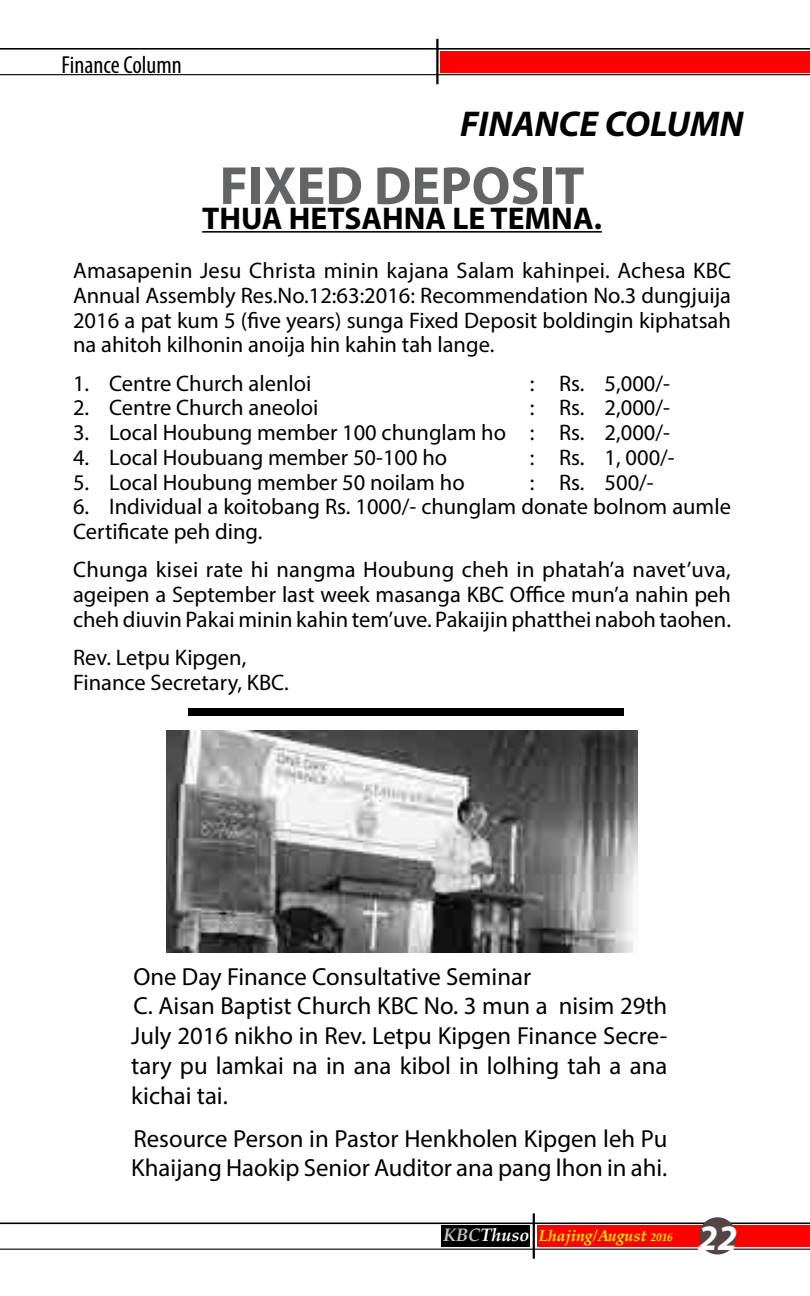
<style>
.page{position:relative;width:810px;height:1296px;background:#fff}
.page>*{position:absolute;margin:0;border:0;box-sizing:border-box;transform-origin:0 0}
.t1{font:700 54px "Myriad Pro";color:#636466}
.t2{font:italic 700 36px "Myriad Pro";color:#000}
.t3{font:italic 700 36px "Myriad Pro";color:#fff}
.t4{font:700 31.5px "Myriad Pro";color:#000}
.t5{font:24.75px/29.7px "Myriad Pro";color:#000}
.t6{font:condensed 24.75px "Myriad Pro";color:#000}
.t7{font:22.5px/24.8px "Myriad Pro";color:#000;text-align:justify}
.t8{font:italic 700 15.75px "Palatino Linotype";color:#fff200}
.s1{font-size:18px;color:#c2c4c6}
.s2{font-size:18px;color:#fff}
.s3{font-size:11.25px}
</style>
<div class="page">
<div style="left:440px;top:51px;width:370px;height:21px;background:#f00"></div>
<div style="left:537px;top:1226px;width:273px;height:21px;background:#f00"></div>
<div style="left:441px;top:1226px;width:89px;height:21px;background:#000"></div>
<hr style="left:0;top:48px;width:810px;height:2px;background:#000">
<hr style="left:0;top:1223px;width:810px;height:1px;background:#000">
<hr style="left:0;top:74px;width:810px;height:1px;background:#000">
<hr style="left:0;top:1249px;width:810px;height:1px;background:#000">
<hr style="left:436px;top:39px;width:3px;height:45px;background:#000">
<hr style="left:533px;top:1213px;width:2px;height:46px;background:#000">
<div style="left:699px;top:1217px;width:37px;height:38px;background:#544545;border-radius:50%"></div>
<div style="left:188px;top:709px;width:436px;height:7px;background:#000"></div>
<hr style="left:202px;top:231px;width:400px;height:2px;background:#000">
<img style="left:167px;top:731px;width:470px;height:222px">
<p class="t6" style="left:62px;top:49px;width:122px">Finance Column</p>
<h2 class="t2" style="left:460px;top:100px;width:285px">FINANCE COLUMN</h2>
<h1 class="t1" style="left:220px;top:151px;width:366px">FIXED DEPOSIT</h1>
<h3 class="t4" style="left:202px;top:198px;width:401px">THUA HETSAHNA LE TEMNA.</h3>
<p class="t7" style="left:73px;top:258px;width:660px">Amasapenin Jesu Christa minin kajana Salam kahinpei. Achesa KBC Annual Assembly Res.No.12:63:2016: Recommendation No.3 dungjuija 2016 a pat kum 5 (five years) sunga Fixed Deposit boldingin kiphatsah na ahitoh kilhonin anoija hin kahin tah lange.</p>
<p class="t7" style="left:73px;top:370px;width:240px">1. Centre Church alenloi</p>
<p class="t7" style="left:530px;top:370px;width:142px">: Rs. 5,000/-</p>
<p class="t7" style="left:73px;top:395px;width:247px">2. Centre Church aneoloi</p>
<p class="t7" style="left:530px;top:395px;width:142px">: Rs. 2,000/-</p>
<p class="t7" style="left:73px;top:420px;width:599px">3. Local Houbung member 100 chunglam ho : Rs. 2,000/-</p>
<p class="t7" style="left:73px;top:445px;width:376px">4. Local Houbuang member 50-100 ho</p>
<p class="t7" style="left:530px;top:445px;width:147px">: Rs. 1, 000/-</p>
<p class="t7" style="left:73px;top:469px;width:393px">5. Local Houbung member 50 noilam ho</p>
<p class="t7" style="left:530px;top:469px;width:126px">: Rs. 500/-</p>
<p class="t7" style="left:73px;top:494px;width:659px">6. Individual a koitobang Rs. 1000/- chunglam donate bolnom aumle<br>Certificate peh ding.</p>
<p class="t7" style="left:73px;top:557px;width:659px">Chunga kisei rate hi nangma Houbung cheh in phatah’a navet’uva, ageipen a September last week masanga KBC Office mun’a nahin peh cheh diuvin Pakai minin kahin tem’uve. Pakaijin phatthei naboh taohen.</p>
<p class="t7" style="left:73px;top:645px;width:217px">Rev. Letpu Kipgen,<br>Finance Secretary, KBC.</p>
<p class="t5" style="left:131px;top:961px;width:538px">One Day Finance Consultative Seminar<br>C. Aisan Baptist Church KBC No. 3 mun a nisim 29th July 2016 nikho in Rev. Letpu Kipgen Finance Secre&shy;tary pu lamkai na in ana kibol in lolhing tah a ana kichai tai.</p>
<p class="t5" style="left:131px;top:1123px;width:538px">Resource Person in Pastor Henkholen Kipgen leh Pu<br>Khaijang Haokip Senior Auditor ana pang lhon in ahi.</p>
<p class="t8" style="left:443px;top:1225px;width:231px"><span class="s1">KBC</span><span class="s2">Thuso</span> Lhajing/August <span class="s3">2016</span></p>
<h2 class="t3" style="left:698px;top:1214px;width:40px">22</h2>
</div>
